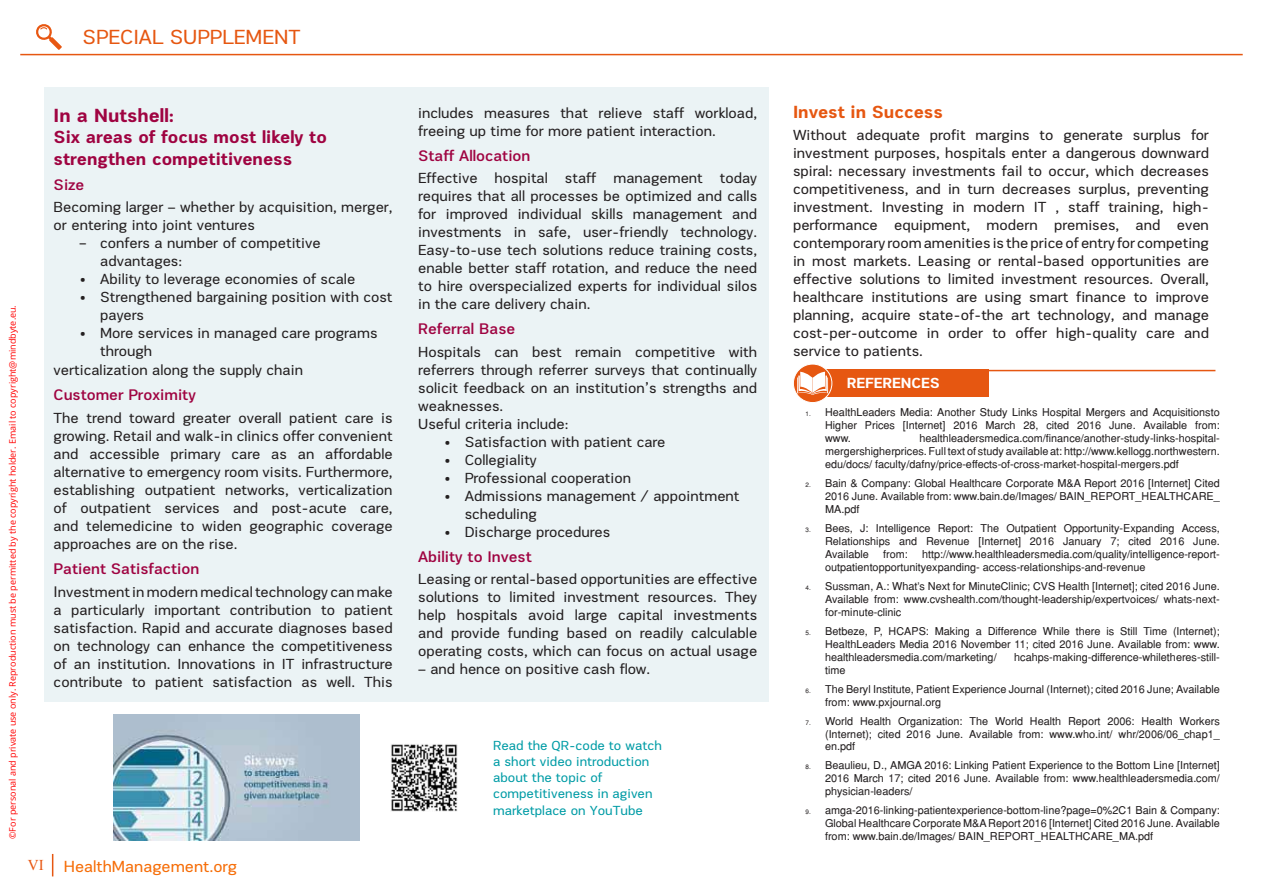
<style>
.page{position:relative;width:1263px;height:893px;background:#fff}
.page>*{position:absolute;margin:0;border:0;box-sizing:border-box;transform-origin:0 0}
.t1{font:21px "PRC Fidelity";color:#e65711}
.t2{font:700 19.5px "PRC Fidelity";color:#9f0341}
.t3{font:700 18px/21.6px "PRC Fidelity";color:#9f0341}
.t4{font:700 18px "PRC Fidelity";color:#e65711}
.t5{font:16.5px "PRC Fidelity";color:#f66d07}
.t6{font:500 15.75px "PRC Fidelity";color:#9f0341}
.t7{font:15px/18px "PRC Fidelity";color:#231f20}
.t8{font:700 15px "PRC Fidelity";color:#fff}
.t9{font:13.5px/16.2px "PRC Fidelity";color:#009ca6}
.t10{font:10.8px/12.9px "Helvetica";color:#231f20;text-align:justify}
.t11{font:9px "Open Sans";color:#f00}
.s1{font-family:"Open Sans"}
.s2{font-size:15.75px}
.s3{font-family:"Times New Roman";font-size:15px;color:#e85712}
.s4{font-size:6.3px}
</style>
<div class="page">
<div style="left:44px;top:88px;width:725px;height:614px;background:#ebf3f5"></div>
<hr style="left:20px;top:54px;width:1223px;height:1px;background:#e65711">
<img style="left:114px;top:715px;width:245px;height:125px">
<img style="left:391px;top:744px;width:67px;height:67px">
<svg style="left:52px;top:854px;width:1px;height:22px"></svg>
<div style="left:826px;top:370px;width:162px;height:27px;background:#e65711"></div>
<svg style="left:793px;top:364px;width:39px;height:39px"></svg>
<div style="left:793px;top:364px;width:39px;height:39px;border:1px solid #fff;border-radius:50%"></div>
<svg style="left:797px;top:372px;width:31px;height:23px"></svg>
<hr style="left:981px;top:370px;width:234px;height:1px;background:#e65711">
<svg style="left:36px;top:24px;width:26px;height:26px"></svg>
<h1 class="t1" style="left:82px;top:25px;width:220px">SPECIAL SUPPLEMENT</h1>
<p class="t11" style="left:6px;top:839px;width:535px;rotate:-90deg">©For personal and private use only. Reproduction must be permitted by the copyright holder. Email to copyright@mindbyte.eu.</p>
<h2 class="t2" style="left:54px;top:104px;width:122px">In a Nutshell:</h2>
<p class="t3" style="left:54px;top:126px;width:275px">Six areas of focus most likely to strengthen competitiveness</p>
<p class="t6" style="left:54px;top:176px;width:32px">Size</p>
<p class="t7" style="left:54px;top:198px;width:340px">Becoming larger – whether by acquisition, merger, or entering into joint ventures</p>
<p class="t7" style="left:100px;top:234px;width:222px;text-indent:-21px"><span class="s1">–</span> confers a number of competitive advantages:</p>
<p class="t7" style="left:79px;top:270px;width:278px">• Ability to leverage economies of scale</p>
<p class="t7" style="left:100px;top:288px;width:294px;text-indent:-21px">• Strengthened bargaining position with cost payers</p>
<p class="t7" style="left:79px;top:324px;width:300px">• More services in managed care programs</p>
<p class="t7" style="left:100px;top:342px;width:53px">through</p>
<p class="t7" style="left:54px;top:361px;width:251px">verticalization along the supply chain</p>
<p class="t6" style="left:54px;top:386px;width:144px">Customer Proximity</p>
<p class="t7" style="left:54px;top:409px;width:341px;text-align:justify">The trend toward greater overall patient care is growing. Retail and walk-in clinics offer convenient and accessible primary care as an affordable alternative to emergency room visits. Furthermore, establishing outpatient networks, verticalization of outpatient services and post-acute care, and telemedicine to widen geographic coverage approaches are on the rise.</p>
<p class="t6" style="left:54px;top:559px;width:147px">Patient Satisfaction</p>
<p class="t7" style="left:54px;top:583px;width:341px;text-align:justify"><span class="s2">I</span>nvestment in modern medical technology can make a particularly important contribution to patient satisfaction. Rapid and accurate diagnoses based on technology can enhance the competitiveness of an institution. Innovations in IT infrastructure contribute to patient satisfaction as well. This</p>
<p class="t5" style="left:28px;top:857px;width:211px"><span class="s3">VI</span> HealthManagement.org</p>
<p class="t7" style="left:418px;top:104px;width:340px">includes measures that relieve staff workload, freeing up time for more patient interaction.</p>
<p class="t6" style="left:418px;top:146px;width:114px">Staff Allocation</p>
<p class="t7" style="left:418px;top:169px;width:341px;text-align:justify">Effective hospital staff management today requires that all processes be optimized and calls for improved individual skills management and investments in safe, user-friendly technology.<br>Easy-to-use tech solutions reduce training costs, enable better staff rotation, and reduce the need to hire overspecialized experts for individual silos in the care delivery chain.</p>
<p class="t6" style="left:418px;top:320px;width:98px">Referral Base</p>
<p class="t7" style="left:418px;top:343px;width:340px">Hospitals can best remain competitive with referrers through referrer surveys that continually solicit feedback on an institution’s strengths and weaknesses.<br>Useful criteria include:</p>
<p class="t7" style="left:444px;top:433px;width:223px">• Satisfaction with patient care</p>
<p class="t7" style="left:444px;top:451px;width:95px">• Collegiality</p>
<p class="t7" style="left:444px;top:469px;width:189px">• Professional cooperation</p>
<p class="t7" style="left:465px;top:487px;width:276px;text-indent:-21px">• Admissions management / appointment scheduling</p>
<p class="t7" style="left:444px;top:523px;width:168px">• Discharge procedures</p>
<p class="t6" style="left:418px;top:547px;width:115px">Ability to Invest</p>
<p class="t7" style="left:418px;top:570px;width:340px;text-align:justify">Leasing or rental-based opportunities are effective solutions to limited investment resources. They help hospitals avoid large capital investments and provide funding based on readily calculable operating costs, which can focus on actual usage</p>
<p class="t7" style="left:418px;top:660px;width:234px">– and hence on positive cash flow.</p>
<p class="t9" style="left:493px;top:737px;width:170px">Read the QR-code to watch a short video introduction about the topic of competitiveness in agiven marketplace on YouTube</p>
<p class="t4" style="left:793px;top:101px;width:151px">Invest in Success</p>
<p class="t7" style="left:793px;top:126px;width:417px;text-align:justify">Without adequate profit margins to generate surplus for investment purposes, hospitals enter a dangerous downward spiral: necessary investments fail to occur, which decreases competitiveness, and in turn decreases surplus, preventing investment. Investing in modern IT , staff training, high&shy;performance equipment, modern premises, and even contemporary room amenities is the price of entry for competing in most markets. Leasing or rental-based opportunities are effective solutions to limited investment resources. Overall, healthcare institutions are using smart finance to improve planning, acquire state-of-the art technology, and manage cost-per-outcome in order to offer high-quality care and service to patients.</p>
<p class="t8" style="left:847px;top:375px;width:94px">REFERENCES</p>
<p class="t10" style="left:825px;top:406px;width:396px;text-indent:-20px"><span class="s4">1.</span> HealthLeaders Media: Another Study Links Hospital Mergers and Acquisitionsto Higher Prices [Internet] 2016 March 28, cited 2016 June. Available from: www.</p>
<p class="t10" style="left:825px;top:432px;width:396px;text-indent:94px">healthleadersmedica.com/finance/another-study-links-hospital&shy;mergershigherprices. Full text of study available at: http://www.kellogg.northwestern. edu/docs/ faculty/dafny/price-effects-of-cross-market-hospital-mergers.pdf</p>
<p class="t10" style="left:825px;top:477px;width:396px;text-indent:-20px"><span class="s4">2.</span> Bain &amp; Company: Global Healthcare Corporate M&amp;A Report 2016 [Internet] Cited 2016 June. Available from: www.bain.de/Images/ BAIN_REPORT_HEALTHCARE_ MA.pdf</p>
<p class="t10" style="left:825px;top:522px;width:396px;text-indent:-20px"><span class="s4">3.</span> Bees, J: Intelligence Report: The Outpatient Opportunity-Expanding Access, Relationships and Revenue [Internet] 2016 January 7; cited 2016 June.<br>Available</p>
<p class="t10" style="left:883px;top:548px;width:26px">from:</p>
<p class="t10" style="left:825px;top:548px;width:396px;text-indent:97px">http://www.healthleadersmedia.com/quality/intelligence-report&shy;outpatientopportunityexpanding- access-relationships-and-revenue</p>
<p class="t10" style="left:825px;top:579px;width:396px;text-indent:-20px"><span class="s4">4.</span> Sussman, A.: What’s Next for MinuteClinic; CVS Health [Internet]; cited 2016 June.<br>Available from: www.cvshealth.com/thought-leadership/expertvoices/ whats-next&shy;for-minute-clinic</p>
<p class="t10" style="left:825px;top:624px;width:396px;text-indent:-20px"><span class="s4">5.</span> Betbeze, P, HCAPS: Making a Difference While there is Still Time (Internet); HealthLeaders Media 2016 November 11; cited 2016 June. Available from: www. healthleadersmedia.com/marketing/</p>
<p class="t10" style="left:1014px;top:650px;width:207px">hcahps-making-difference-whiletheres-still-</p>
<p class="t10" style="left:825px;top:663px;width:22px">time</p>
<p class="t10" style="left:825px;top:682px;width:396px;text-indent:-20px"><span class="s4">6.</span> The Beryl Institute, Patient Experience Journal (Internet); cited 2016 June; Available from: www.pxjournal.org</p>
<p class="t10" style="left:825px;top:714px;width:396px;text-indent:-20px"><span class="s4">7.</span> World Health Organization: The World Health Report 2006: Health Workers (Internet); cited 2016 June. Available from: www.who.int/ whr/2006/06_chap1_ en.pdf</p>
<p class="t10" style="left:825px;top:759px;width:396px;text-indent:-20px"><span class="s4">8.</span> Beaulieu, D., AMGA 2016: Linking Patient Experience to the Bottom Line [Internet] 2016 March 17; cited 2016 June. Available from: www.healthleadersmedia.com/ physician-leaders/</p>
<p class="t10" style="left:825px;top:804px;width:396px;text-indent:-20px"><span class="s4">9.</span> amga-2016-linking-patientexperience-bottom-line?page=0%2C1 Bain &amp; Company:<br>Global Healthcare Corporate M&amp;A Report 2016 [Internet] Cited 2016 June. Available from: www.bain.de/Images/ BAIN_REPORT_HEALTHCARE_MA.pdf</p>
</div>
